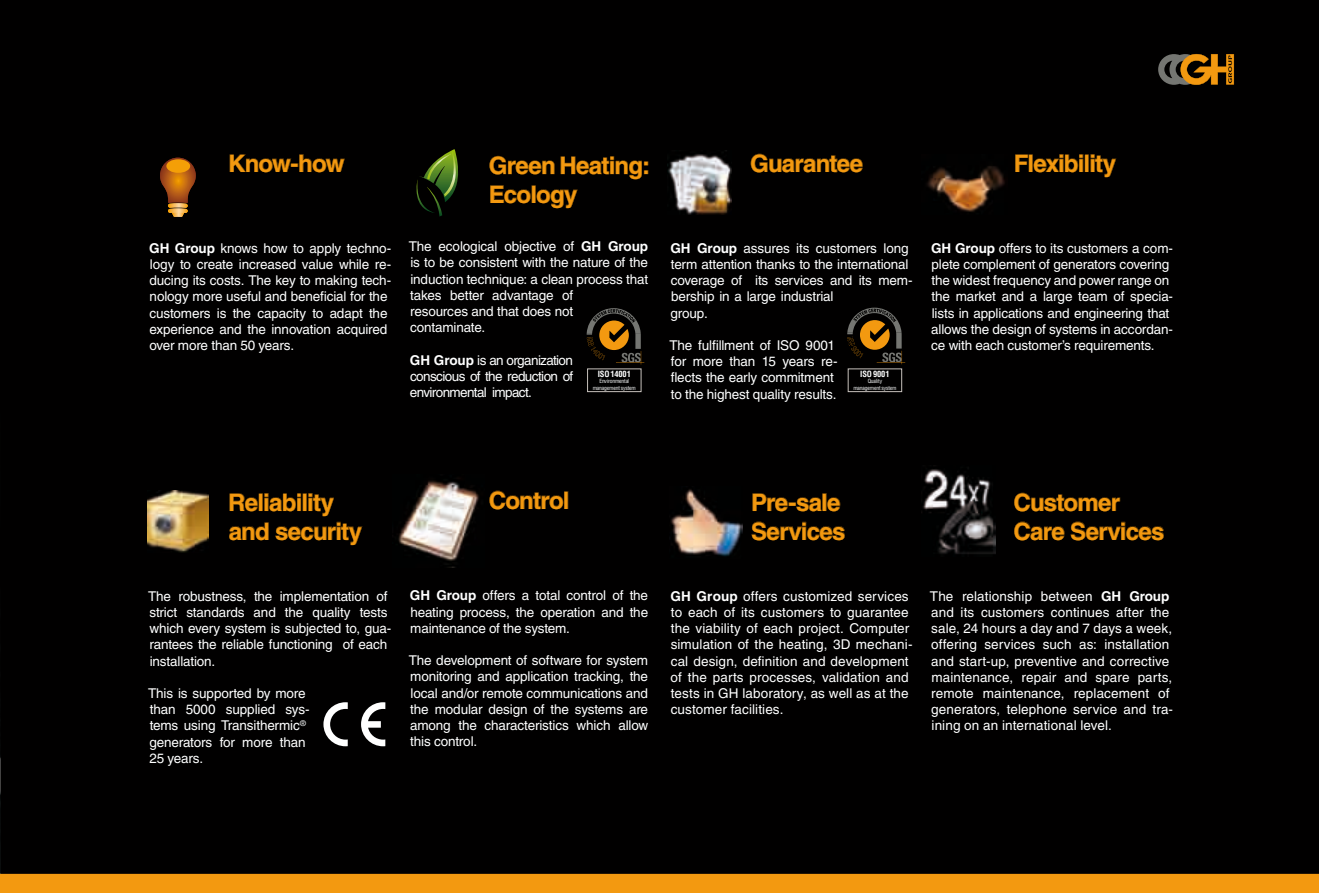
<style>
.page{position:relative;width:1319px;height:893px;background:#fff}
.page>*{position:absolute;margin:0;border:0;box-sizing:border-box;transform-origin:0 0}
.t1{font:700 24px/28.8px "Helvetica LT Std";letter-spacing:-.03em;color:#f39910}
.t2{font:13.5px/16.2px "Helvetica LT Std";letter-spacing:-.01em;color:#fff}
.t3{font:13.5px/16.2px "Helvetica LT Std";letter-spacing:.01em;color:#fff}
.t4{font:700 condensed 8.4px "Helvetica LT Std";letter-spacing:-.01em;color:#fff}
.t5{font:condensed 5.55px/6.8px "Helvetica LT Std";letter-spacing:-.025em;color:#fff;text-align:center}
.s1{font-weight:700}
</style>
<div class="page">
<div style="left:0;top:0;width:1318px;height:888px;background:#010000"></div>
<svg style="left:230px;top:493px;width:104px;height:23px"></svg>
<svg style="left:229px;top:522px;width:40px;height:18px"></svg>
<svg style="left:275px;top:522px;width:87px;height:23px"></svg>
<svg style="left:750px;top:154px;width:112px;height:18px"></svg>
<svg style="left:489px;top:156px;width:65px;height:19px"></svg>
<svg style="left:560px;top:156px;width:88px;height:23px"></svg>
<svg style="left:490px;top:185px;width:87px;height:23px"></svg>
<img style="left:0;top:757px;width:1px;height:116px">
<div style="left:0;top:873px;width:1318px;height:20px;background:#f39910"></div>
<svg style="left:0;top:873px;width:1318px;height:1px"></svg>
<svg style="left:586px;top:308px;width:58px;height:57px"></svg>
<div style="left:587px;top:368px;width:54px;height:24px;border:1px solid #c7c1bc"></div>
<svg style="left:847px;top:308px;width:58px;height:56px"></svg>
<div style="left:847px;top:368px;width:54px;height:24px;border:1px solid #c7c1bc"></div>
<img style="left:667px;top:154px;width:64px;height:61px">
<img style="left:147px;top:491px;width:62px;height:62px">
<svg style="left:160px;top:158px;width:36px;height:59px"></svg>
<div style="left:166px;top:159px;width:24px;height:14px;background:#f49f07;border-radius:50%"></div>
<img style="left:921px;top:469px;width:74px;height:85px">
<img style="left:927px;top:166px;width:78px;height:46px">
<svg style="left:416px;top:149px;width:42px;height:68px"></svg>
<svg style="left:323px;top:702px;width:62px;height:44px"></svg>
<img style="left:670px;top:489px;width:72px;height:68px">
<img style="left:398px;top:478px;width:81px;height:89px">
<svg style="left:230px;top:154px;width:114px;height:18px"></svg>
<svg style="left:1015px;top:154px;width:101px;height:23px"></svg>
<svg style="left:1014px;top:493px;width:105px;height:18px"></svg>
<svg style="left:1014px;top:522px;width:50px;height:18px"></svg>
<svg style="left:1070px;top:522px;width:93px;height:18px"></svg>
<svg style="left:489px;top:491px;width:79px;height:18px"></svg>
<svg style="left:752px;top:493px;width:88px;height:18px"></svg>
<svg style="left:751px;top:522px;width:93px;height:18px"></svg>
<svg style="left:1158px;top:54px;width:77px;height:31px"></svg>
<h1 class="t1" style="left:228px;top:149px;width:118px">Know-how</h1>
<p class="t2" style="left:149px;top:240px;width:243px"><span class="s1">GH Group</span> knows how to apply techno&shy;logy to create increased value while re&shy;ducing its costs. The key to making tech&shy;nology more useful and beneficial for the customers is the capacity to adapt the experience and the innovation acquired over more than 50 years.</p>
<h1 class="t1" style="left:488px;top:151px;width:163px">Green Heating:<br>Ecology</h1>
<p class="t2" style="left:408px;top:238px;width:241px">The ecological objective of <span class="s1">GH Group </span>is to be consistent with the nature of the induction technique: a clean process that takes better advantage of<br>resources and that does not contaminate.</p>
<p class="t2" style="left:410px;top:352px;width:165px;text-align:justify"><span class="s1">GH Group</span> is an organization conscious of the reduction of environmental impact.</p>
<p class="t4" style="left:597px;top:368px;width:35px">ISO 14001</p>
<p class="t5" style="left:592px;top:378px;width:45px">Environmental management system</p>
<h1 class="t1" style="left:750px;top:149px;width:114px">Guarantee</h1>
<h1 class="t1" style="left:1013px;top:149px;width:104px">Flexibility</h1>
<p class="t2" style="left:670px;top:240px;width:243px"><span class="s1">GH Group</span> assures its customers long term attention thanks to the international coverage of its services and its mem&shy;bership in a large industrial<br>group.</p>
<p class="t2" style="left:669px;top:337px;width:170px">The fulfillment of ISO 9001 for more than 15 years re&shy;flects the early commitment to the highest quality results.</p>
<p class="t4" style="left:860px;top:368px;width:31px">ISO 9001</p>
<p class="t5" style="left:853px;top:378px;width:45px">Quality<br>management system</p>
<p class="t2" style="left:930px;top:240px;width:243px"><span class="s1">GH Group</span> offers to its customers a com&shy;plete complement of generators covering the widest frequency and power range on the market and a large team of specia&shy;lists in applications and engineering that allows the design of systems in accordan&shy;ce with each customer’s requirements.</p>
<h1 class="t1" style="left:228px;top:487px;width:135px">Reliability and security</h1>
<h1 class="t1" style="left:488px;top:485px;width:82px">Control</h1>
<p class="t2" style="left:148px;top:588px;width:245px">The robustness, the implementation of strict standards and the quality tests which every system is subjected to, gua&shy;rantees the reliable functioning of each installation.</p>
<p class="t2" style="left:148px;top:685px;width:163px">This is supported by more than 5000 supplied sys&shy;tems using Transithermic<sup>® </sup>generators for more than<br>25 years.</p>
<p class="t2" style="left:410px;top:588px;width:240px;text-align:justify"><span class="s1">GH Group</span> offers a total control of the heating process, the operation and the maintenance of the system.</p>
<p class="t2" style="left:408px;top:652px;width:241px;text-align:justify">The development of software for system monitoring and application tracking, the local and/or remote communications and the modular design of the systems are among the characteristics which allow this control.</p>
<h1 class="t1" style="left:751px;top:487px;width:96px">Pre-sale<br>Services</h1>
<h1 class="t1" style="left:1013px;top:487px;width:152px">Customer<br>Care Services</h1>
<p class="t3" style="left:670px;top:588px;width:243px"><span class="s1">GH Group</span> offers customized services to each of its customers to guarantee the viability of each project. Computer simulation of the heating, 3D mechani&shy;cal design, definition and development of the parts processes, validation and tests in GH laboratory, as well as at the customer facilities.</p>
<p class="t3" style="left:929px;top:588px;width:245px">The relationship between <span class="s1">GH Group </span>and its customers continues after the sale, 24 hours a day and 7 days a week, offering services such as: installation and start-up, preventive and corrective maintenance, repair and spare parts, remote maintenance, replacement of generators, telephone service and tra&shy;ining on an international level.</p>
</div>
